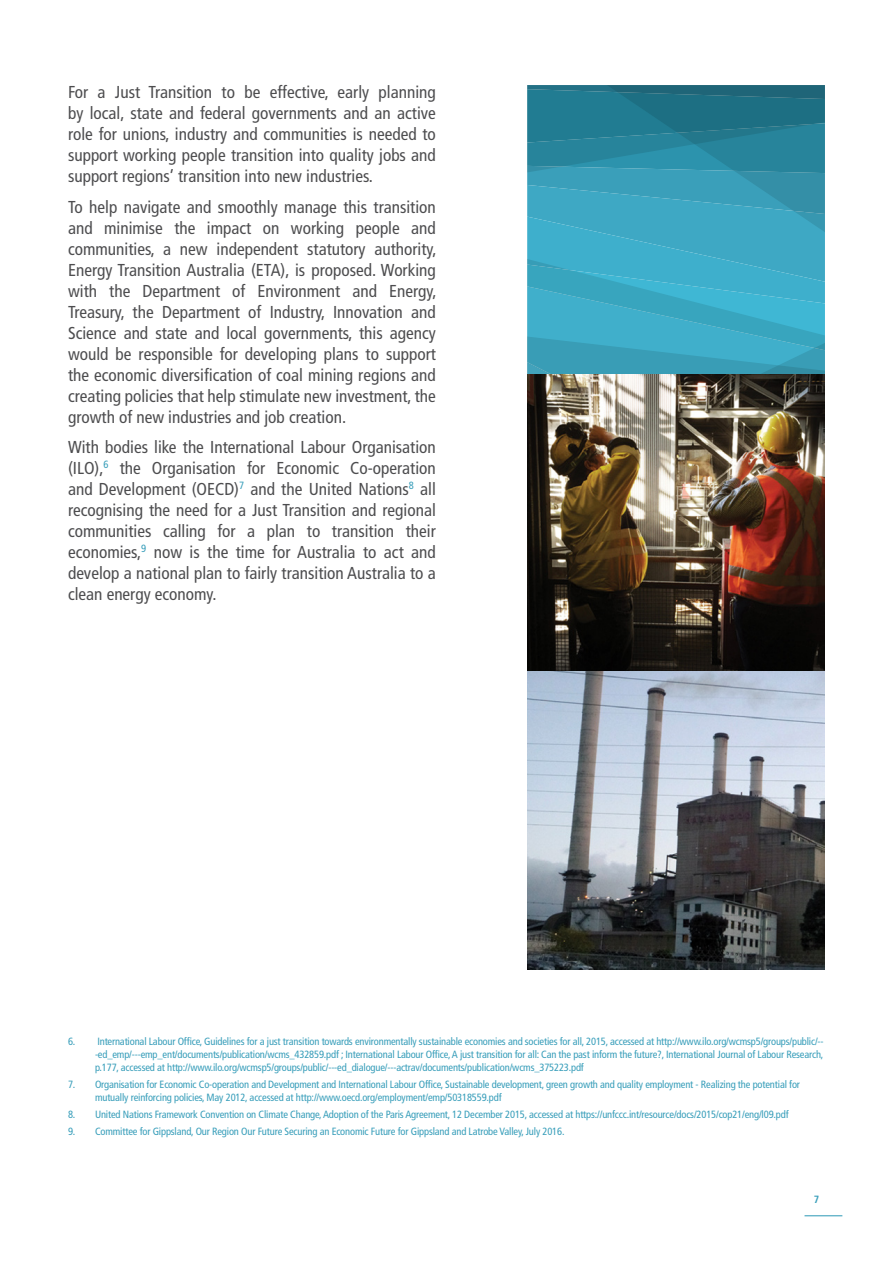
<style>
.page{position:relative;width:893px;height:1263px;background:#fff}
.page>*{position:absolute;margin:0;border:0;box-sizing:border-box;transform-origin:0 0}
.t1{font:condensed 17.25px/21px "Frutiger";color:#4d4d4f;text-align:justify}
.t2{font:condensed 10.5px/12.8px "Frutiger";letter-spacing:-.015em;color:#389eba;text-align:justify}
.t3{font:700 condensed 10.5px "Frutiger";color:#389eba}
</style>
<div class="page">
<hr style="left:804px;top:1215px;width:38px;height:1px;background:#389eba">
<svg style="left:527px;top:85px;width:298px;height:289px;background:#359bb4"></svg>
<img style="left:527px;top:374px;width:298px;height:596px">
<p class="t1" style="left:68px;top:82px;width:369px">For a Just Transition to be effective, early planning by local, state and federal governments and an active role for unions, industry and communities is needed to support working people transition into quality jobs and support regions’ transition into new industries.</p>
<p class="t1" style="left:68px;top:196px;width:370px">To help navigate and smoothly manage this transition and minimise the impact on working people and communities, a new independent statutory authority, Energy Transition Australia (ETA), is proposed. Working with the Department of Environment and Energy, Treasury, the Department of Industry, Innovation and Science and state and local governments, this agency would be responsible for developing plans to support the economic diversification of coal mining regions and creating policies that help stimulate new investment, the growth of new industries and job creation.</p>
<p class="t1" style="left:68px;top:437px;width:369px">With bodies like the International Labour Organisation (ILO),<sup>6</sup> the Organisation for Economic Co-operation and Development (OECD)<sup>7</sup> and the United Nations<sup>8</sup> all recognising the need for a Just Transition and regional communities calling for a plan to transition their economies,<sup>9</sup> now is the time for Australia to act and develop a national plan to fairly transition Australia to a clean energy economy.</p>
<p class="t2" style="left:95px;top:1035px;width:730px;text-indent:-27px">6. International Labour Office, Guidelines for a just transition towards environmentally sustainable economies and societies for all, 2015, accessed at http://www.ilo.org/wcmsp5/groups/public/-- -ed_emp/---emp_ent/documents/publication/wcms_432859.pdf ; International Labour Office, A just transition for all: Can the past inform the future?, International Journal of Labour Research, p.177, accessed at http://www.ilo.org/wcmsp5/groups/public/---ed_dialogue/---actrav/documents/publication/wcms_375223.pdf</p>
<p class="t2" style="left:95px;top:1078px;width:706px;text-indent:-27px">7. Organisation for Economic Co-operation and Development and International Labour Office, Sustainable development, green growth and quality employment - Realizing the potential for mutually reinforcing policies, May 2012, accessed at http://www.oecd.org/employment/emp/50318559.pdf</p>
<p class="t2" style="left:68px;top:1108px;width:722px">8. United Nations Framework Convention on Climate Change, Adoption of the Paris Agreement, 12 December 2015, accessed at https://unfccc.int/resource/docs/2015/cop21/eng/l09.pdf</p>
<p class="t2" style="left:68px;top:1125px;width:498px">9. Committee for Gippsland, Our Region Our Future Securing an Economic Future for Gippsland and Latrobe Valley, July 2016.</p>
<p class="t3" style="left:814px;top:1193px;width:7px">7</p>
</div>
